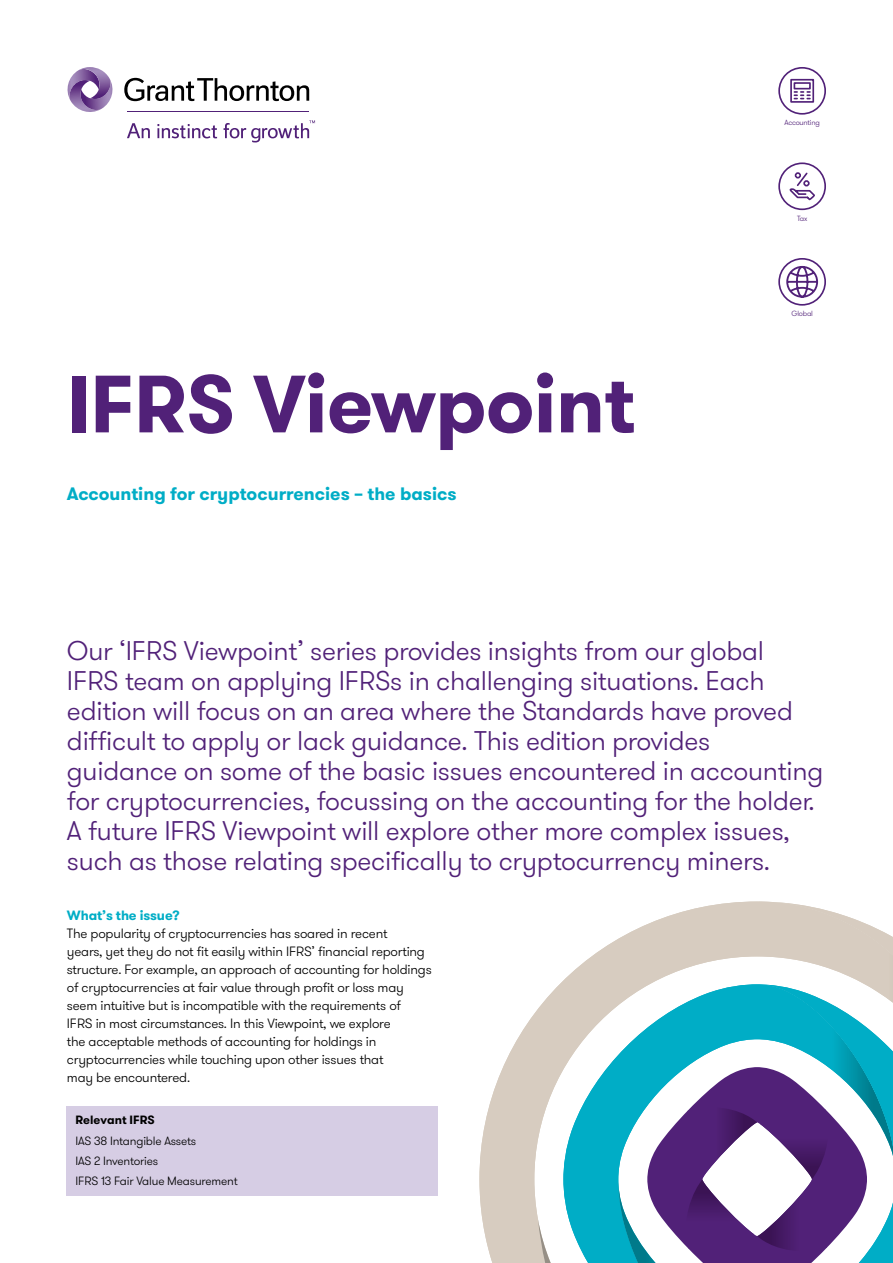
<style>
.page{position:relative;width:893px;height:1263px;background:#fff}
.page>*{position:absolute;margin:0;border:0;box-sizing:border-box;transform-origin:0 0}
.t1{font:700 81px "GT Walsheim Pro";letter-spacing:-.01em;color:#512178}
.t2{font:300 27px/30px "GT Walsheim Pro";letter-spacing:-.01em;color:#512178}
.t3{font:700 18px "GT Walsheim Pro";color:#00adc6}
.t4{font:300 13.5px/18px "GT Walsheim Pro";letter-spacing:-.015em;color:#000}
.t5{font:700 13.5px "GT Walsheim Pro";letter-spacing:-.01em;color:#00adc6}
.t6{font:300 12px/20.2px "GT Walsheim Pro";letter-spacing:-.015em;color:#000}
.t7{font:700 12px "GT Walsheim Pro";color:#000}
.t8{font:300 7.5px "GT Walsheim Pro";letter-spacing:-.03em;color:#512178}
</style>
<div class="page">
<svg style="left:124px;top:78px;width:185px;height:23px"></svg>
<svg style="left:127px;top:123px;width:23px;height:15px"></svg>
<svg style="left:157px;top:124px;width:60px;height:14px"></svg>
<svg style="left:224px;top:120px;width:91px;height:22px"></svg>
<hr style="left:128px;top:112px;width:181px;height:1px;background:#512178">
<svg style="left:67px;top:67px;width:46px;height:45px"></svg>
<svg style="left:778px;top:67px;width:48px;height:48px"></svg>
<div style="left:67px;top:1107px;width:371px;height:89px;background:#d6cde4"></div>
<svg style="left:778px;top:258px;width:48px;height:48px"></svg>
<svg style="left:778px;top:162px;width:48px;height:48px"></svg>
<svg style="left:479px;top:1009px;width:59px;height:254px"></svg>
<svg style="left:538px;top:901px;width:355px;height:362px"></svg>
<svg style="left:563px;top:984px;width:55px;height:279px"></svg>
<svg style="left:618px;top:984px;width:275px;height:279px"></svg>
<svg style="left:647px;top:1067px;width:220px;height:196px"></svg>
<p class="t8" style="left:785px;top:118px;width:37px">Accounting</p>
<p class="t8" style="left:797px;top:213px;width:12px">Tax</p>
<h1 class="t1" style="left:67px;top:351px;width:570px">IFRS Viewpoint</h1>
<p class="t3" style="left:67px;top:481px;width:391px">Accounting for cryptocurrencies – the basics</p>
<p class="t8" style="left:791px;top:309px;width:23px">Global</p>
<p class="t2" style="left:67px;top:636px;width:758px">Our ‘IFRS Viewpoint’ series provides insights from our global<br>IFRS team on applying IFRSs in challenging situations. Each edition will focus on an area where the Standards have proved difficult to apply or lack guidance. This edition provides guidance on some of the basic issues encountered in accounting for cryptocurrencies, focussing on the accounting for the holder.<br>A future IFRS Viewpoint will explore other more complex issues, such as those relating specifically to cryptocurrency miners.</p>
<p class="t5" style="left:67px;top:907px;width:114px">What’s the issue?</p>
<p class="t4" style="left:67px;top:925px;width:366px">The popularity of cryptocurrencies has soared in recent<br>years, yet they do not fit easily within IFRS’ financial reporting structure. For example, an approach of accounting for holdings of cryptocurrencies at fair value through profit or loss may seem intuitive but is incompatible with the requirements of<br>IFRS in most circumstances. In this Viewpoint, we explore<br>the acceptable methods of accounting for holdings in cryptocurrencies while touching upon other issues that<br>may be encountered.</p>
<p class="t7" style="left:75px;top:1112px;width:81px">Relevant IFRS</p>
<p class="t6" style="left:75px;top:1130px;width:164px">IAS 38 Intangible Assets<br>IAS 2 Inventories<br>IFRS 13 Fair Value Measurement</p>
</div>
